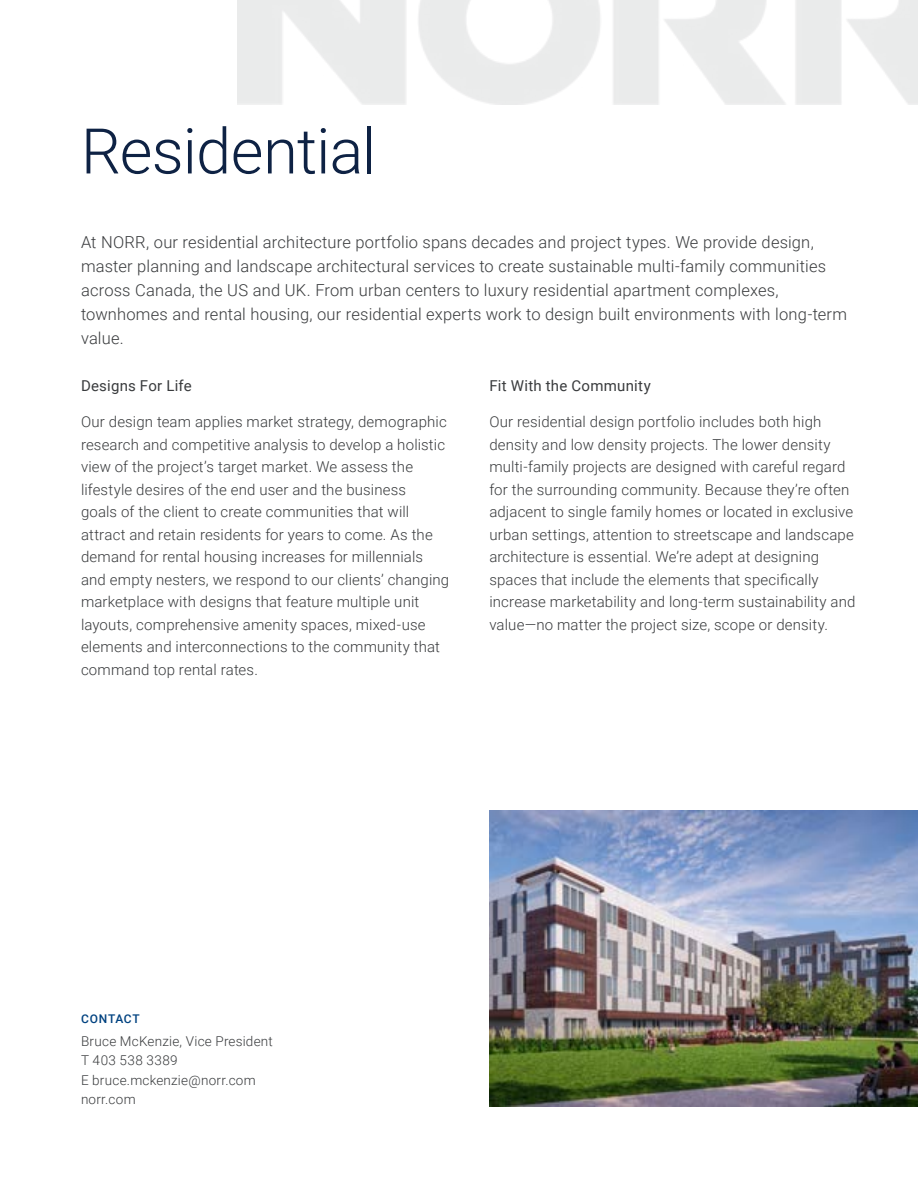
<style>
.page{position:relative;width:918px;height:1188px;background:#fff}
.page>*{position:absolute;margin:0;border:0;box-sizing:border-box;transform-origin:0 0}
.t1{font:300 63px "Roboto";letter-spacing:-.01em;color:#0e2244}
.t2{font:300 16.5px/24px "Roboto";letter-spacing:.01em;color:#393b3d}
.t3{font:300 15px/22.5px "Roboto";letter-spacing:.01em;color:#393b3d}
.t4{font:15px "Roboto";letter-spacing:.02em;color:#393b3d}
.t5{font:300 13.5px/19.5px "Roboto";letter-spacing:.02em;color:#393b3d}
.t6{font:500 12px "Roboto";letter-spacing:.065em;color:#004280}
</style>
<div class="page">
<img style="left:489px;top:810px;width:429px;height:297px">
<h1 class="t1" style="left:81px;top:107px;width:297px">Residential</h1>
<p class="t2" style="left:81px;top:229px;width:768px">At NORR, our residential architecture portfolio spans decades and project types. We provide design, master planning and landscape architectural services to create sustainable multi-family communities across Canada, the US and UK. From urban centers to luxury residential apartment complexes, townhomes and rental housing, our residential experts work to design built environments with long-term value.</p>
<p class="t4" style="left:81px;top:376px;width:112px">Designs For Life</p>
<p class="t3" style="left:81px;top:410px;width:370px">Our design team applies market strategy, demographic research and competitive analysis to develop a holistic view of the project’s target market. We assess the lifestyle desires of the end user and the business<br>goals of the client to create communities that will attract and retain residents for years to come. As the demand for rental housing increases for millennials and empty nesters, we respond to our clients’ changing marketplace with designs that feature multiple unit layouts, comprehensive amenity spaces, mixed-use elements and interconnections to the community that command top rental rates.</p>
<p class="t4" style="left:489px;top:376px;width:163px">Fit With the Community</p>
<p class="t3" style="left:489px;top:410px;width:368px">Our residential design portfolio includes both high density and low density projects. The lower density multi-family projects are designed with careful regard for the surrounding community. Because they’re often adjacent to single family homes or located in exclusive urban settings, attention to streetscape and landscape architecture is essential. We’re adept at designing spaces that include the elements that specifically increase marketability and long-term sustainability and value—no matter the project size, scope or density.</p>
<p class="t6" style="left:81px;top:1010px;width:60px">CONTACT</p>
<p class="t5" style="left:81px;top:1031px;width:193px">Bruce McKenzie, Vice President<br>T 403 538 3389<br>E bruce.mckenzie@norr.com norr.com</p>
</div>
